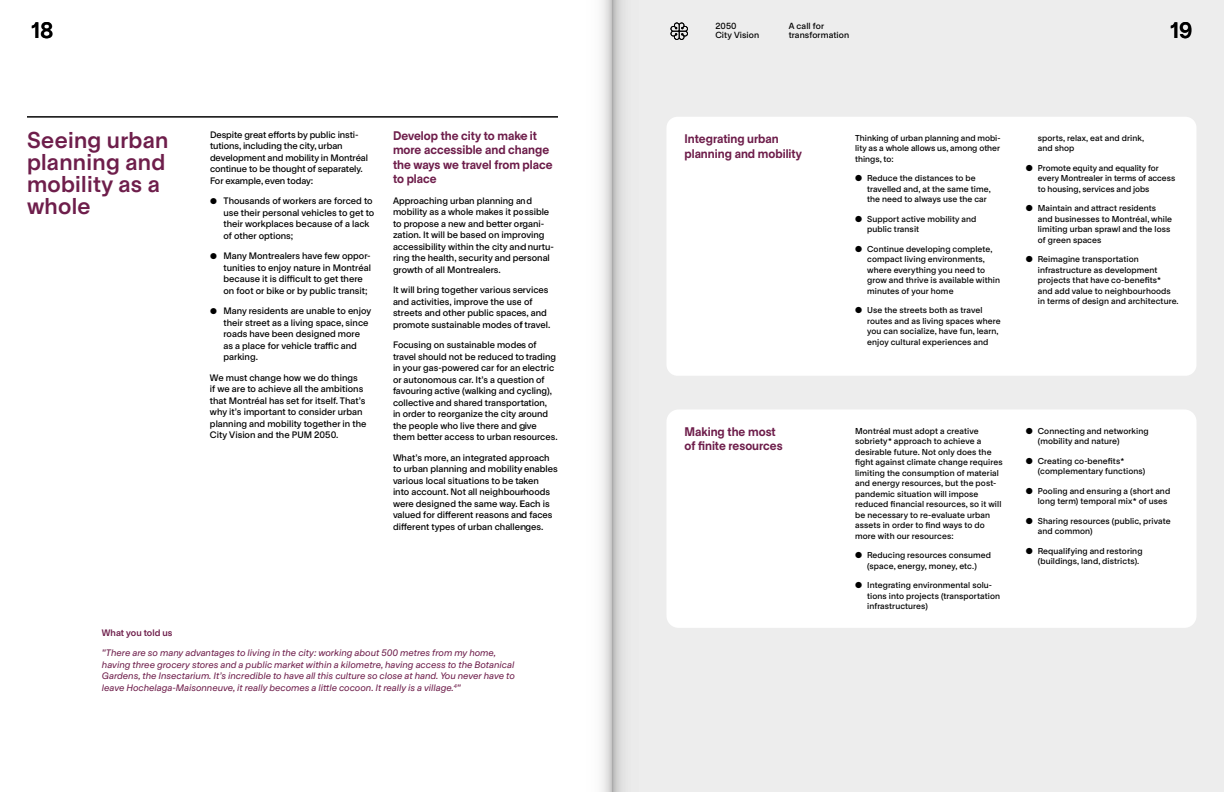
<style>
.page{position:relative;width:1224px;height:792px;background:#fff}
.page>*{position:absolute;margin:0;border:0;box-sizing:border-box;transform-origin:0 0}
.t1{font:600 22px/22px "Superpose";letter-spacing:.015em;color:#6e1e4b}
.t2{font:600 21.5px "Superpose";color:#000}
.t3{font:700 12px/14.2px "Superpose";color:#6e1e4b;scale:.96 1}
.t4{font:500 9px/11.5px "Superpose";color:#000}
.t5{font:italic 9px/11.5px "Superpose";color:#6e1e4b}
.t6{font:600 9px "Superpose";color:#6e1e4b}
.t7{font:500 8.5px/9.5px "Superpose";letter-spacing:.01em;color:#000}
.t8{font:500 8.2px/10.5px "Superpose";letter-spacing:.01em;color:#000}
.s1{font-size:8px}
</style>
<div class="page">
<hr style="left:27px;top:117px;width:531px;height:1px;background:#000">
<div style="left:612px;top:0;width:612px;height:792px;background:#ededed"></div>
<div style="left:666px;top:117px;width:530px;height:259px;background:#fff;border-radius:11px"></div>
<div style="left:667px;top:410px;width:530px;height:218px;background:#fff;border-radius:12px"></div>
<svg style="left:612px;top:0;width:76px;height:792px"></svg>
<svg style="left:521px;top:0;width:91px;height:792px"></svg>
<h2 class="t2" style="left:32px;top:15px;width:23px">18</h2>
<p class="t7" style="left:789px;top:30px;width:62px">transformation</p>
<h2 class="t2" style="left:1171px;top:15px;width:23px">19</h2>
<p class="t7" style="left:715px;top:21px;width:45px">2050<br>City Vision</p>
<p class="t7" style="left:789px;top:21px;width:37px">A call for</p>
<h1 class="t1" style="left:27px;top:128px;width:143px">Seeing urban planning and mobility as a whole</h1>
<p class="t4" style="left:210px;top:128px;width:160px">Despite great efforts by public insti&shy;tutions, including the city, urban development and mobility in Montréal continue to be thought of separately.<br>For example, even today:</p>
<p class="t4" style="left:223px;top:195px;width:152px;text-indent:-13px"><span class="s1">●</span> Thousands of workers are forced to use their personal vehicles to get to their workplaces because of a lack of other options;</p>
<p class="t4" style="left:223px;top:250px;width:149px;text-indent:-13px"><span class="s1">●</span> Many Montrealers have few oppor&shy;tunities to enjoy nature in Montréal because it is difficult to get there on foot or bike or by public transit;</p>
<p class="t4" style="left:223px;top:305px;width:149px;text-indent:-13px"><span class="s1">●</span> Many residents are unable to enjoy their street as a living space, since roads have been designed more as a place for vehicle traffic and parking.</p>
<p class="t4" style="left:210px;top:371px;width:158px">We must change how we do things<br>if we are to achieve all the ambitions that Montréal has set for itself. That’s why it’s important to consider urban planning and mobility together in the City Vision and the PUM 2050.</p>
<h3 class="t3" style="left:393px;top:128px;width:168px">Develop the city to make it more accessible and change the ways we travel from place to place</h3>
<p class="t4" style="left:393px;top:194px;width:163px">Approaching urban planning and mobility as a whole makes it possible to propose a new and better organi&shy;zation. It will be based on improving accessibility within the city and nurtu&shy;ring the health, security and personal growth of all Montrealers.</p>
<p class="t4" style="left:393px;top:284px;width:159px">It will bring together various services and activities, improve the use of streets and other public spaces, and promote sustainable modes of travel.</p>
<p class="t4" style="left:393px;top:339px;width:166px">Focusing on sustainable modes of travel should not be reduced to trading in your gas-powered car for an electric or autonomous car. It’s a question of favouring active (walking and cycling), collective and shared transportation,<br>in order to reorganize the city around the people who live there and give them better access to urban resources.</p>
<p class="t4" style="left:393px;top:451px;width:166px">What’s more, an integrated approach to urban planning and mobility enables various local situations to be taken<br>into account. Not all neighbourhoods were designed the same way. Each is valued for different reasons and faces different types of urban challenges.</p>
<p class="t6" style="left:102px;top:626px;width:72px">What you told us</p>
<p class="t5" style="left:102px;top:647px;width:414px">"There are so many advantages to living in the city: working about 500 metres from my home, having three grocery stores and a public market within a kilometre, having access to the Botanical Gardens, the Insectarium. It's incredible to have all this culture so close at hand. You never have to leave Hochelaga-Maisonneuve, it really becomes a little cocoon. It really is a village.<sup>4</sup>"</p>
<h3 class="t3" style="left:684px;top:132px;width:124px">Integrating urban planning and mobility</h3>
<p class="t8" style="left:855px;top:132px;width:147px;text-align:justify">Thinking of urban planning and mobi&shy;lity as a whole allows us, among other things, to:</p>
<p class="t8" style="left:867px;top:173px;width:125px;text-indent:-12px">● Reduce the distances to be travelled and, at the same time, the need to always use the car</p>
<p class="t8" style="left:867px;top:213px;width:111px;text-indent:-12px">● Support active mobility and public transit</p>
<p class="t8" style="left:867px;top:243px;width:134px;text-indent:-12px">● Continue developing complete, compact living environments, where everything you need to grow and thrive is available within minutes of your home</p>
<p class="t8" style="left:867px;top:305px;width:135px;text-indent:-12px">● Use the streets both as travel routes and as living spaces where you can socialize, have fun, learn, enjoy cultural experiences and</p>
<p class="t8" style="left:1038px;top:132px;width:108px">sports, relax, eat and drink, and shop</p>
<p class="t8" style="left:1038px;top:162px;width:139px;text-indent:-12px">● Promote equity and equality for every Montrealer in terms of access to housing, services and jobs</p>
<p class="t8" style="left:1038px;top:203px;width:136px;text-indent:-12px">● Maintain and attract residents and businesses to Montréal, while limiting urban sprawl and the loss of green spaces</p>
<p class="t8" style="left:1038px;top:254px;width:142px;text-indent:-12px">● Reimagine transportation infrastructure as development projects that have co-benefits*<br>and add value to neighbourhoods in terms of design and architecture.</p>
<h3 class="t3" style="left:684px;top:424px;width:104px">Making the most of finite resources</h3>
<p class="t8" style="left:855px;top:425px;width:149px">Montréal must adopt a creative sobriety* approach to achieve a desirable future. Not only does the fight against climate change requires limiting the consumption of material and energy resources, but the post&shy;pandemic situation will impose reduced financial resources, so it will be necessary to re-evaluate urban assets in order to find ways to do more with our resources:</p>
<p class="t8" style="left:855px;top:550px;width:137px;text-align:center">● Reducing resources consumed (space, energy, money, etc.)</p>
<p class="t8" style="left:867px;top:580px;width:134px;text-indent:-12px">● Integrating environmental solu&shy;tions into projects (transportation infrastructures)</p>
<p class="t8" style="left:1038px;top:425px;width:112px;text-indent:-12px">● Connecting and networking (mobility and nature)</p>
<p class="t8" style="left:1038px;top:455px;width:109px;text-indent:-12px">● Creating co-benefits* (complementary functions)</p>
<p class="t8" style="left:1038px;top:485px;width:134px;text-indent:-12px">● Pooling and ensuring a (short and long term) temporal mix* of uses</p>
<p class="t8" style="left:1038px;top:515px;width:134px;text-indent:-12px">● Sharing resources (public, private and common)</p>
<p class="t8" style="left:1038px;top:545px;width:106px;text-indent:-12px">● Requalifying and restoring (buildings, land, districts).</p>
</div>
